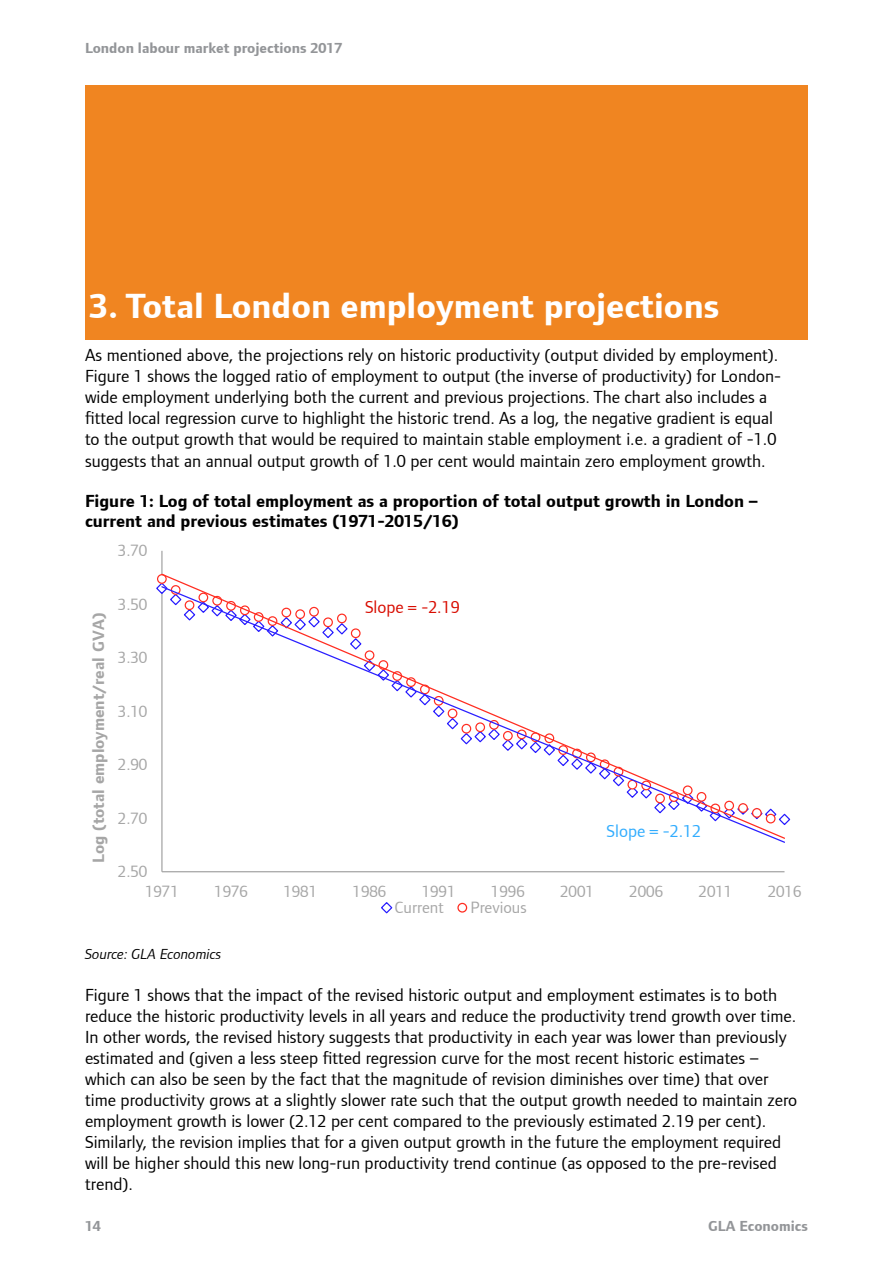
<style>
.page{position:relative;width:893px;height:1263px;background:#fff}
.page>*{position:absolute;margin:0;border:0;box-sizing:border-box;transform-origin:0 0}
.chapter_heading{font:700 36px "Foundry Form Sans";color:#fff}
.t1{font:700 18.75px "Foundry Form Sans";color:#000}
.body_text{font:18px/21px "Foundry Form Sans";color:#000}
.figure_heading_black{font:700 18px/19.5px "Foundry Form Sans";color:#000}
.t2{font:17.85px "Foundry Form Sans";color:#d80c00}
.t3{font:17.85px "Foundry Form Sans";color:#31acfe}
.t4{font:16.95px "Foundry Form Sans";color:#a6a6a6}
.t5{font:700 16.95px "Foundry Form Sans";color:#a6a6a6}
.t6{font:700 15px "Foundry Form Sans";color:#939598}
.source{font:italic 15px "Foundry Form Sans";color:#000}
</style>
<div class="page">
<div style="left:85px;top:85px;width:723px;height:254px;background:#f08521"></div>
<svg style="left:156px;top:550px;width:635px;height:364px"></svg>
<p class="t6" style="left:85px;top:40px;width:259px">London labour market projections 2017</p>
<p class="chapter_heading" style="left:89px;top:285px;width:631px">3. Total London employment projections</p>
<p class="body_text" style="left:85px;top:345px;width:698px">As mentioned above, the projections rely on historic productivity (output divided by employment).<br>Figure 1 shows the logged ratio of employment to output (the inverse of productivity) for London&shy;wide employment underlying both the current and previous projections. The chart also includes a fitted local regression curve to highlight the historic trend. As a log, the negative gradient is equal to the output growth that would be required to maintain stable employment i.e. a gradient of -1.0 suggests that an annual output growth of 1.0 per cent would maintain zero employment growth.</p>
<p class="figure_heading_black" style="left:85px;top:491px;width:674px">Figure 1: Log of total employment as a proportion of total output growth in London – current and previous estimates (1971-2015/16)</p>
<p class="t1" style="left:76px;top:499px;width:68px">Figure 1</p>
<p class="t4" style="left:118px;top:541px;width:31px">3.70</p>
<p class="t5" style="left:89px;top:863px;width:252px;rotate:-90deg">Log (total employment/real GVA)</p>
<p class="t4" style="left:118px;top:594px;width:31px">3.50</p>
<p class="t4" style="left:118px;top:648px;width:31px">3.30</p>
<p class="t4" style="left:118px;top:701px;width:31px">3.10</p>
<p class="t4" style="left:118px;top:755px;width:31px">2.90</p>
<p class="t4" style="left:118px;top:808px;width:31px">2.70</p>
<p class="t4" style="left:118px;top:862px;width:31px">2.50</p>
<p class="t2" style="left:365px;top:597px;width:96px">Slope = -2.19</p>
<p class="t3" style="left:607px;top:821px;width:96px">Slope = -2.12</p>
<p class="t4" style="left:145px;top:882px;width:35px">1971</p>
<p class="t4" style="left:214px;top:882px;width:35px">1976</p>
<p class="t4" style="left:283px;top:882px;width:35px">1981</p>
<p class="t4" style="left:353px;top:882px;width:35px">1986</p>
<p class="t4" style="left:422px;top:882px;width:35px">1991</p>
<p class="t4" style="left:491px;top:882px;width:35px">1996</p>
<p class="t4" style="left:560px;top:882px;width:35px">2001</p>
<p class="t4" style="left:629px;top:882px;width:35px">2006</p>
<p class="t4" style="left:698px;top:882px;width:35px">2011</p>
<p class="t4" style="left:768px;top:882px;width:35px">2016</p>
<p class="t4" style="left:395px;top:898px;width:51px">Current</p>
<p class="t4" style="left:470px;top:898px;width:58px">Previous</p>
<p class="source" style="left:85px;top:945px;width:138px">Source: GLA Economics</p>
<p class="body_text" style="left:85px;top:984px;width:714px">Figure 1 shows that the impact of the revised historic output and employment estimates is to both reduce the historic productivity levels in all years and reduce the productivity trend growth over time.<br>In other words, the revised history suggests that productivity in each year was lower than previously estimated and (given a less steep fitted regression curve for the most recent historic estimates – which can also be seen by the fact that the magnitude of revision diminishes over time) that over time productivity grows at a slightly slower rate such that the output growth needed to maintain zero employment growth is lower (2.12 per cent compared to the previously estimated 2.19 per cent).<br>Similarly, the revision implies that for a given output growth in the future the employment required will be higher should this new long-run productivity trend continue (as opposed to the pre-revised trend).</p>
<p class="t6" style="left:85px;top:1218px;width:17px">14</p>
<p class="t6" style="left:708px;top:1218px;width:101px">GLA Economics</p>
</div>
